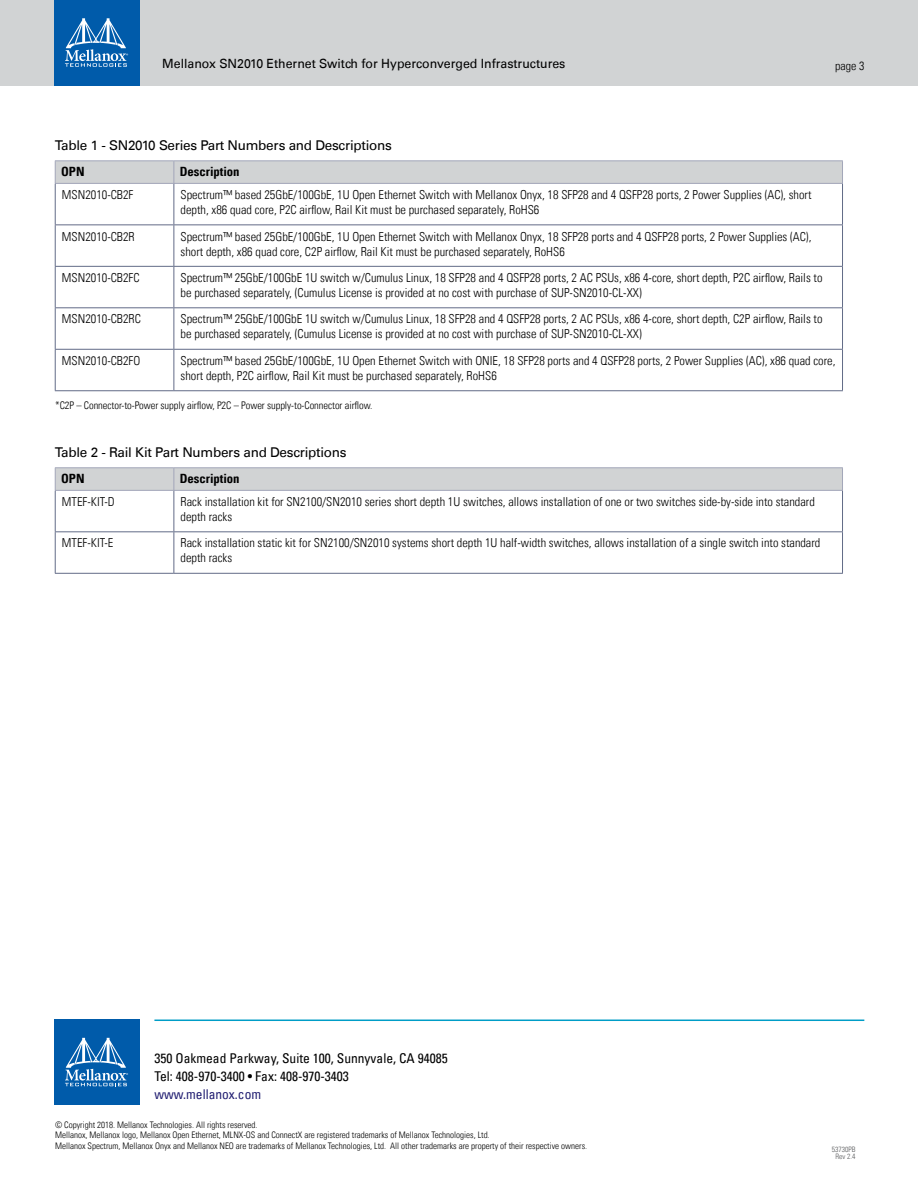
<style>
.page{position:relative;width:918px;height:1188px;background:#fff}
.page>*{position:absolute;margin:0;border:0;box-sizing:border-box;transform-origin:0 0}
.t1{font:13.5px "Univers LT";letter-spacing:-.02em;color:#000}
.t2{font:condensed 13.5px/18px "Univers LT";color:#000}
.t3{font:condensed 13.5px "Univers LT";color:#221f72}
.t4{font:12.75px "Univers LT";letter-spacing:-.005em;color:#000}
.t5{font:700 condensed 12.75px "Univers LT";letter-spacing:-.005em;color:#000}
.t6{font:300 condensed 12.3px/15px "Univers LT";color:#000}
.t7{font:300 condensed 12px "Univers LT";color:#000}
.t8{font:300 condensed 10.5px "Univers LT";letter-spacing:-.005em;color:#000}
.t9{font:300 condensed 9px/10.5px "Univers LT";color:#000}
.t10{font:300 condensed 7.5px/7.5px "Univers LT";color:#58595b;text-align:center}
</style>
<div class="page">
<div style="left:0;top:0;width:918px;height:85px;background:#d1d3d4"></div>
<hr style="left:154px;top:1020px;width:710px;height:1px;background:#009dc7">
<div style="left:54px;top:0;width:85px;height:85px;background:#005baa"></div>
<svg style="left:65px;top:18px;width:63px;height:49px"></svg>
<div style="left:54px;top:1020px;width:85px;height:85px;background:#005baa"></div>
<svg style="left:65px;top:1038px;width:63px;height:48px"></svg>
<hr style="left:55px;top:160px;width:119px;height:1px;background:#a2a6b9">
<hr style="left:174px;top:160px;width:669px;height:1px;background:#a2a6b9">
<div style="left:55px;top:161px;width:788px;height:22px;background:#d1d3d4"></div>
<hr style="left:55px;top:183px;width:119px;height:1px;background:#a2a6b9">
<hr style="left:174px;top:183px;width:669px;height:1px;background:#a2a6b9">
<hr style="left:55px;top:184px;width:1px;height:40px;background:#626b87">
<hr style="left:174px;top:184px;width:1px;height:40px;background:#626b87">
<hr style="left:842px;top:184px;width:1px;height:40px;background:#626b87">
<hr style="left:55px;top:224px;width:119px;height:1px;background:#626b87">
<hr style="left:55px;top:225px;width:1px;height:41px;background:#626b87">
<hr style="left:174px;top:224px;width:669px;height:1px;background:#626b87">
<hr style="left:174px;top:225px;width:1px;height:41px;background:#626b87">
<hr style="left:842px;top:225px;width:1px;height:41px;background:#626b87">
<hr style="left:55px;top:266px;width:119px;height:1px;background:#626b87">
<hr style="left:55px;top:267px;width:1px;height:40px;background:#626b87">
<hr style="left:174px;top:266px;width:669px;height:1px;background:#626b87">
<hr style="left:174px;top:267px;width:1px;height:40px;background:#626b87">
<hr style="left:842px;top:267px;width:1px;height:40px;background:#626b87">
<hr style="left:55px;top:307px;width:119px;height:1px;background:#626b87">
<hr style="left:55px;top:308px;width:1px;height:41px;background:#626b87">
<hr style="left:174px;top:307px;width:669px;height:1px;background:#626b87">
<hr style="left:174px;top:308px;width:1px;height:41px;background:#626b87">
<hr style="left:842px;top:308px;width:1px;height:41px;background:#626b87">
<hr style="left:55px;top:349px;width:119px;height:1px;background:#626b87">
<hr style="left:55px;top:350px;width:1px;height:40px;background:#626b87">
<hr style="left:174px;top:349px;width:669px;height:1px;background:#626b87">
<hr style="left:174px;top:350px;width:1px;height:40px;background:#626b87">
<hr style="left:842px;top:350px;width:1px;height:40px;background:#626b87">
<hr style="left:55px;top:390px;width:119px;height:1px;background:#626b87">
<hr style="left:174px;top:390px;width:669px;height:1px;background:#626b87">
<hr style="left:55px;top:467px;width:119px;height:1px;background:#a2a6b9">
<hr style="left:174px;top:467px;width:669px;height:1px;background:#a2a6b9">
<div style="left:55px;top:468px;width:788px;height:22px;background:#d1d3d4"></div>
<hr style="left:55px;top:490px;width:119px;height:1px;background:#a2a6b9">
<hr style="left:174px;top:490px;width:669px;height:1px;background:#a2a6b9">
<hr style="left:55px;top:491px;width:1px;height:40px;background:#626b87">
<hr style="left:174px;top:491px;width:1px;height:40px;background:#626b87">
<hr style="left:842px;top:491px;width:1px;height:40px;background:#626b87">
<hr style="left:55px;top:531px;width:119px;height:1px;background:#626b87">
<hr style="left:55px;top:532px;width:1px;height:41px;background:#626b87">
<hr style="left:174px;top:531px;width:669px;height:1px;background:#626b87">
<hr style="left:174px;top:532px;width:1px;height:41px;background:#626b87">
<hr style="left:842px;top:532px;width:1px;height:41px;background:#626b87">
<hr style="left:55px;top:573px;width:119px;height:1px;background:#626b87">
<hr style="left:174px;top:573px;width:669px;height:1px;background:#626b87">
<p class="t4" style="left:162px;top:56px;width:405px">Mellanox SN2010 Ethernet Switch for Hyperconverged Infrastructures</p>
<p class="t7" style="left:835px;top:59px;width:31px">page 3</p>
<p class="t1" style="left:55px;top:137px;width:339px">Table 1 - SN2010 Series Part Numbers and Descriptions</p>
<p class="t5" style="left:61px;top:164px;width:25px">OPN</p>
<p class="t5" style="left:180px;top:164px;width:61px">Description</p>
<p class="t6" style="left:62px;top:187px;width:73px">MSN2010-CB2F</p>
<p class="t6" style="left:181px;top:187px;width:632px">Spectrum™ based 25GbE/100GbE, 1U Open Ethernet Switch with Mellanox Onyx, 18 SFP28 and 4 QSFP28 ports, 2 Power Supplies (AC), short depth, x86 quad core, P2C airflow, Rail Kit must be purchased separately, RoHS6</p>
<p class="t6" style="left:62px;top:229px;width:74px">MSN2010-CB2R</p>
<p class="t6" style="left:181px;top:229px;width:632px">Spectrum™ based 25GbE/100GbE, 1U Open Ethernet Switch with Mellanox Onyx, 18 SFP28 ports and 4 QSFP28 ports, 2 Power Supplies (AC), short depth, x86 quad core, C2P airflow, Rail Kit must be purchased separately, RoHS6</p>
<p class="t6" style="left:62px;top:270px;width:79px">MSN2010-CB2FC</p>
<p class="t6" style="left:181px;top:270px;width:643px">Spectrum™ 25GbE/100GbE 1U switch w/Cumulus Linux, 18 SFP28 and 4 QSFP28 ports, 2 AC PSUs, x86 4-core, short depth, P2C airflow, Rails to be purchased separately, (Cumulus License is provided at no cost with purchase of SUP-SN2010-CL-XX)</p>
<p class="t6" style="left:62px;top:312px;width:81px">MSN2010-CB2RC</p>
<p class="t6" style="left:181px;top:312px;width:643px">Spectrum™ 25GbE/100GbE 1U switch w/Cumulus Linux, 18 SFP28 and 4 QSFP28 ports, 2 AC PSUs, x86 4-core, short depth, C2P airflow, Rails to be purchased separately, (Cumulus License is provided at no cost with purchase of SUP-SN2010-CL-XX)</p>
<p class="t6" style="left:62px;top:353px;width:80px">MSN2010-CB2FO</p>
<p class="t6" style="left:181px;top:353px;width:656px">Spectrum™ based 25GbE/100GbE, 1U Open Ethernet Switch with ONIE, 18 SFP28 ports and 4 QSFP28 ports, 2 Power Supplies (AC), x86 quad core, short depth, P2C airflow, Rail Kit must be purchased separately, RoHS6</p>
<p class="t8" style="left:55px;top:399px;width:319px">*C2P – Connector-to-Power supply airflow, P2C – Power supply-to-Connector airflow.</p>
<p class="t1" style="left:55px;top:444px;width:293px">Table 2 - Rail Kit Part Numbers and Descriptions</p>
<p class="t5" style="left:61px;top:471px;width:25px">OPN</p>
<p class="t5" style="left:180px;top:471px;width:61px">Description</p>
<p class="t6" style="left:62px;top:494px;width:54px">MTEF-KIT-D</p>
<p class="t6" style="left:181px;top:494px;width:636px">Rack installation kit for SN2100/SN2010 series short depth 1U switches, allows installation of one or two switches side-by-side into standard depth racks</p>
<p class="t6" style="left:62px;top:536px;width:53px">MTEF-KIT-E</p>
<p class="t6" style="left:181px;top:536px;width:641px">Rack installation static kit for SN2100/SN2010 systems short depth 1U half-width switches, allows installation of a single switch into standard depth racks</p>
<p class="t2" style="left:154px;top:1049px;width:295px">350 Oakmead Parkway, Suite 100, Sunnyvale, CA 94085<br>Tel: 408-970-3400 • Fax: 408-970-3403</p>
<p class="t3" style="left:154px;top:1085px;width:108px">www.mellanox.com</p>
<p class="t9" style="left:55px;top:1119px;width:534px">© Copyright 2018. Mellanox Technologies. All rights reserved.<br>Mellanox, Mellanox logo, Mellanox Open Ethernet, MLNX-OS and ConnectX are registered trademarks of Mellanox Technologies, Ltd.<br>Mellanox Spectrum, Mellanox Onyx and Mellanox NEO are trademarks of Mellanox Technologies, Ltd. All other trademarks are property of their respective owners.</p>
<p class="t10" style="left:832px;top:1145px;width:25px">53730PB<br>Rev 2.4</p>
</div>
